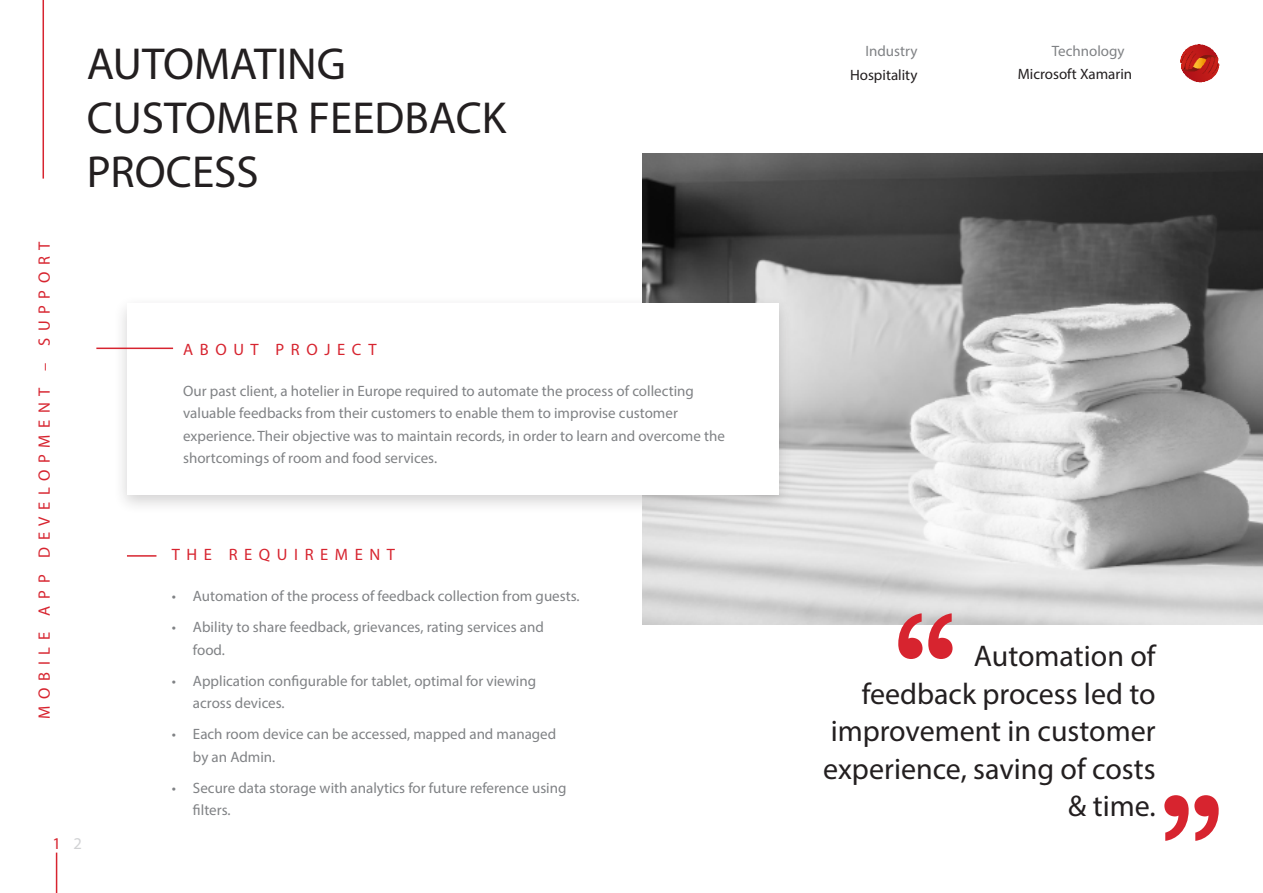
<style>
.page{position:relative;width:1263px;height:893px;background:#fff}
.page>*{position:absolute;margin:0;border:0;box-sizing:border-box;transform-origin:0 0}
.t1{font:45px/54px "Myriad Pro";color:#231f20}
.t2{font:30px/37.5px "Myriad Pro";color:#231f20;text-align:right}
.t3{font:16.5px "Myriad Pro";letter-spacing:.4em;color:#d7242f}
.t4{font:16.5px "Myriad Pro";color:#d1d2d4}
.t5{font:15px/22.5px "Myriad Pro";color:#808285}
.t6{font:15px "Myriad Pro";color:#231f20}
</style>
<div class="page">
<img style="left:642px;top:153px;width:621px;height:472px">
<div style="left:113px;top:295px;width:679px;height:220px;background:#231f20;opacity:.2"></div>
<div style="left:127px;top:303px;width:651px;height:192px;background:#fff"></div>
<hr style="left:43px;top:0;width:1px;height:179px;background:#d7242f">
<hr style="left:96px;top:348px;width:77px;height:1px;background:#d7242f">
<hr style="left:127px;top:555px;width:29px;height:2px;background:#d7242f">
<hr style="left:56px;top:853px;width:1px;height:40px;background:#d7242f">
<img style="left:1180px;top:44px;width:40px;height:39px">
<svg style="left:898px;top:613px;width:54px;height:46px"></svg>
<svg style="left:1164px;top:795px;width:55px;height:46px"></svg>
<p class="t3" style="left:34px;top:719px;width:479px;rotate:-90deg">MOBILE APP DEVELOPMENT – SUPPORT</p>
<p class="t1" style="left:87px;top:36px;width:421px">AUTOMATING<br>CUSTOMER FEEDBACK<br>PROCESS</p>
<p class="t3" style="left:183px;top:339px;width:195px">ABOUT PROJECT</p>
<p class="t5" style="left:183px;top:379px;width:543px">Our past client, a hotelier in Europe required to automate the process of collecting valuable feedbacks from their customers to enable them to improvise customer experience. Their objective was to maintain records, in order to learn and overcome the shortcomings of room and food services.</p>
<p class="t3" style="left:172px;top:544px;width:225px">THE REQUIREMENT</p>
<p class="t5" style="left:172px;top:585px;width:409px">• Automation of the process of feedback collection from guests.</p>
<p class="t5" style="left:193px;top:616px;width:352px;text-indent:-21px">• Ability to share feedback, grievances, rating services and food.</p>
<p class="t5" style="left:193px;top:669px;width:345px;text-indent:-21px">• Application configurable for tablet, optimal for viewing across devices.</p>
<p class="t5" style="left:193px;top:723px;width:365px;text-indent:-21px">• Each room device can be accessed, mapped and managed by an Admin.</p>
<p class="t5" style="left:193px;top:776px;width:375px;text-indent:-21px">• Secure data storage with analytics for future reference using filters.</p>
<p class="t3" style="left:52px;top:833px;width:10px">1</p>
<p class="t4" style="left:73px;top:833px;width:10px">2</p>
<p class="t5" style="left:865px;top:39px;width:54px">Industry</p>
<p class="t6" style="left:850px;top:65px;width:69px">Hospitality</p>
<p class="t5" style="left:1052px;top:39px;width:74px">Technology</p>
<p class="t6" style="left:1018px;top:64px;width:116px">Microsoft Xamarin</p>
<p class="t2" style="left:823px;top:637px;width:334px">Automation of<br>feedback process led to improvement in customer experience, saving of costs &amp; time.</p>
</div>
